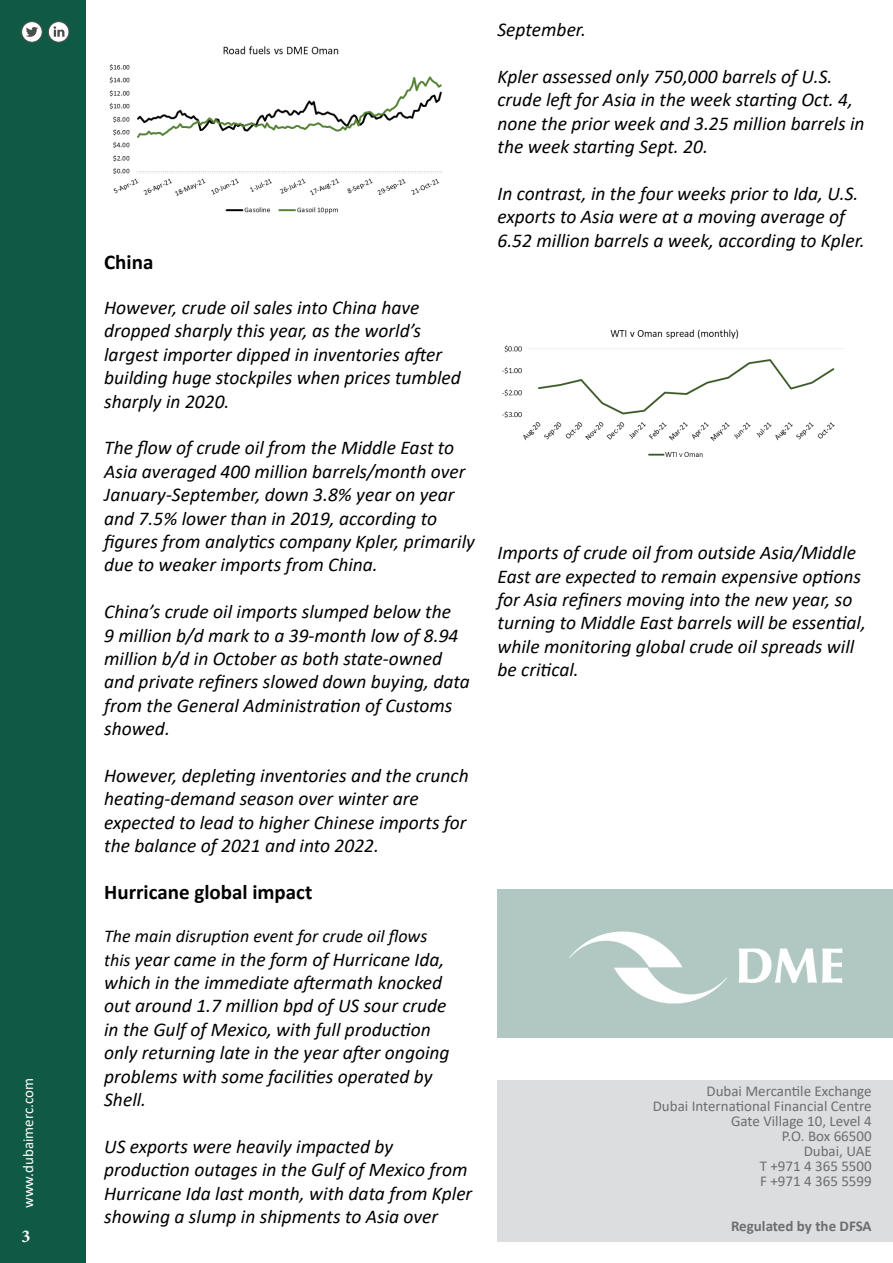
<style>
.page{position:relative;width:893px;height:1263px;background:#fff}
.page>*{position:absolute;margin:0;border:0;box-sizing:border-box;transform-origin:0 0}
.t1{font:700 21px "Calibri";color:#000}
.t2{font:italic 19.5px/23.4px "Calibri";color:#000}
.t3{font:italic 18px "Calibri";color:#000}
.t4{font:700 18px "Minion Pro";color:#fff}
.t5{font:15px/15px "Calibri";color:#6d6e71;text-align:right}
.t6{font:700 15px "Calibri";color:#6d6e71}
.t7{font:15px "Calibri";color:#fff}
.s1{font-size:18px}
</style>
<div class="page">
<div style="left:498px;top:890px;width:395px;height:148px;background:#b0c8c1"></div>
<div style="left:0;top:0;width:85px;height:1263px;background:#105a45"></div>
<img style="left:109px;top:46px;width:333px;height:168px">
<div style="left:498px;top:1080px;width:395px;height:162px;background:#dcddde"></div>
<div style="left:22px;top:22px;width:20px;height:20px;background:#fff;border-radius:50%"></div>
<div style="left:21px;top:21px;width:22px;height:22px;border:1px solid #4d4d4f;border-radius:50%"></div>
<svg style="left:26px;top:27px;width:12px;height:10px"></svg>
<svg style="left:48px;top:22px;width:21px;height:20px"></svg>
<div style="left:48px;top:21px;width:21px;height:22px;border:1px solid #4d4d4f;border-radius:50%"></div>
<svg style="left:54px;top:26px;width:10px;height:11px"></svg>
<img style="left:569px;top:931px;width:274px;height:73px">
<img style="left:502px;top:329px;width:341px;height:128px">
<p class="t7" style="left:18px;top:1208px;width:132px;rotate:-90deg">www.dubaimerc.com</p>
<p class="t4" style="left:22px;top:1223px;width:10px">3</p>
<p class="t1" style="left:104px;top:247px;width:51px">China</p>
<p class="t2" style="left:104px;top:295px;width:358px">However, crude oil sales into China have dropped sharply this year, as the world’s largest importer dipped in inventories after building huge stockpiles when prices tumbled sharply in 2020.</p>
<p class="t2" style="left:104px;top:435px;width:372px">The flow of crude oil from the Middle East to Asia averaged 400 million barrels/month over January-September, down 3.8% year on year and 7.5% lower than in 2019, according to figures from analytics company Kpler, primarily due to weaker imports from China.</p>
<p class="t2" style="left:104px;top:599px;width:367px">China’s crude oil imports slumped below the<br>9 million b/d mark to a 39-month low of 8.94 million b/d in October as both state-owned and private refiners slowed down buying, data from the General Administration of Customs showed.</p>
<p class="t2" style="left:104px;top:763px;width:366px">However, depleting inventories and the crunch heating-demand season over winter are expected to lead to higher Chinese imports for the balance of 2021 and into 2022.</p>
<p class="t1" style="left:104px;top:877px;width:210px">Hurricane global impact</p>
<p class="t3" style="left:104px;top:924px;width:325px">The main disruption event for crude oil flows</p>
<p class="t2" style="left:104px;top:946px;width:347px"><span class="s1">this</span> year came in the form of Hurricane Ida, which in the immediate aftermath knocked out around 1.7 million bpd of US sour crude in the Gulf of Mexico, with full production only returning late in the year after ongoing problems with some facilities operated by Shell.</p>
<p class="t2" style="left:104px;top:1134px;width:370px">US exports were heavily impacted by production outages in the Gulf of Mexico from Hurricane Ida last month, with data from Kpler showing a slump in shipments to Asia over</p>
<p class="t2" style="left:497px;top:17px;width:90px">September.</p>
<p class="t2" style="left:497px;top:64px;width:369px">Kpler assessed only 750,000 barrels of U.S. crude left for Asia in the week starting Oct. 4, none the prior week and 3.25 million barrels in the week starting Sept. 20.</p>
<p class="t2" style="left:497px;top:181px;width:369px">In contrast, in the four weeks prior to Ida, U.S. exports to Asia were at a moving average of<br>6.52 million barrels a week, according to Kpler.</p>
<p class="t2" style="left:497px;top:540px;width:370px">Imports of crude oil from outside Asia/Middle East are expected to remain expensive options for Asia refiners moving into the new year, so turning to Middle East barrels will be essential, while monitoring global crude oil spreads will be critical.</p>
<p class="t5" style="left:653px;top:1083px;width:221px">Dubai Mercantile Exchange<br>Dubai International Financial Centre<br>Gate Village 10, Level 4<br>P.O. Box 66500<br>Dubai, UAE<br>T +971 4 365 5500<br>F +971 4 365 5599</p>
<p class="t6" style="left:731px;top:1215px;width:142px">Regulated by the DFSA</p>
</div>
